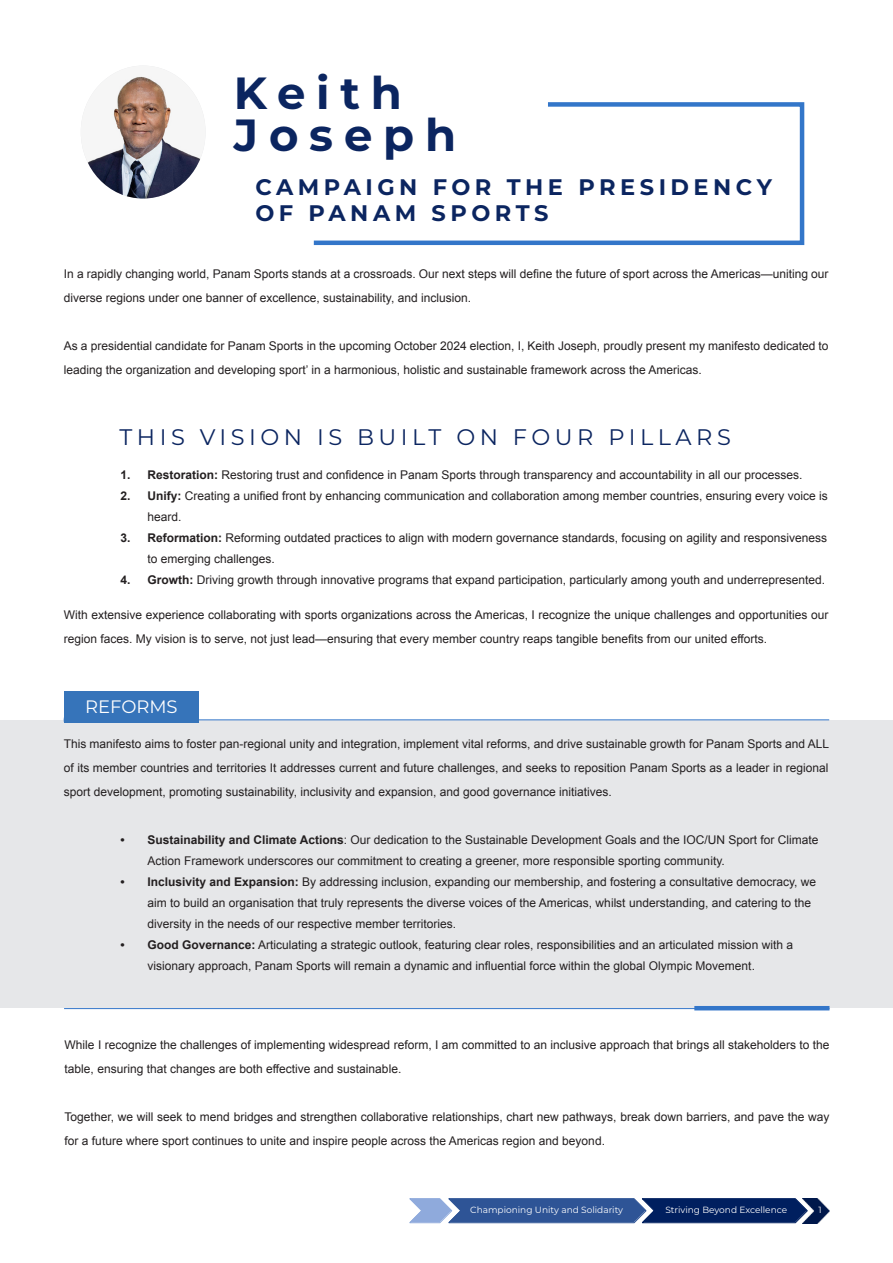
<style>
.page{position:relative;width:893px;height:1263px;background:#fff}
.page>*{position:absolute;margin:0;border:0;box-sizing:border-box;transform-origin:0 0}
.Paragraph_Style_1{font:700 45px/42px "Montserrat";letter-spacing:.24em;color:#0b2560}
.Paragraph_Style_6{font:700 22.5px "Montserrat";letter-spacing:.2em;color:#0b2560}
.Paragraph_Style_6-2{font:22.5px "Montserrat";letter-spacing:.2em;color:#0b2560}
.t1{font:18px "Montserrat";color:#fff}
.Paragraph_Style_7{font:12px/24px "Arial";color:#231f20}
.t2{font:9px "Montserrat";color:#fff}
.s1{font-weight:700}
</style>
<div class="page">
<div style="left:0;top:720px;width:893px;height:288px;background:#e6e7e9"></div>
<svg style="left:313px;top:102px;width:492px;height:144px"></svg>
<img style="left:81px;top:66px;width:125px;height:133px">
<hr style="left:64px;top:718px;width:135px;height:4px;background:#3674ba">
<hr style="left:64px;top:719px;width:765px;height:1px;background:#3376c9">
<hr style="left:694px;top:1006px;width:135px;height:4px;background:#3376c9">
<hr style="left:64px;top:1008px;width:765px;height:1px;background:#3376c9">
<div style="left:65px;top:691px;width:134px;height:31px;background:#3674ba"></div>
<svg style="left:409px;top:1198px;width:393px;height:25px;background:#31518d"></svg>
<img style="left:802px;top:1198px;width:27px;height:25px">
<p class="Paragraph_Style_1" style="left:234px;top:70px;width:224px">Keith<br>Joseph</p>
<p class="Paragraph_Style_6" style="left:255px;top:171px;width:518px">CAMPAIGN FOR THE PRESIDENCY</p>
<p class="Paragraph_Style_6" style="left:255px;top:197px;width:294px">OF PANAM SPORTS</p>
<p class="Paragraph_Style_7" style="left:64px;top:262px;width:766px">In a rapidly changing world, Panam Sports stands at a crossroads. Our next steps will define the future of sport across the Americas—uniting our diverse regions under one banner of excellence, sustainability, and inclusion.</p>
<p class="Paragraph_Style_7" style="left:64px;top:334px;width:766px">As a presidential candidate for Panam Sports in the upcoming October 2024 election, I, Keith Joseph, proudly present my manifesto dedicated to leading the organization and developing sport’ in a harmonious, holistic and sustainable framework across the Americas.</p>
<p class="Paragraph_Style_6-2" style="left:120px;top:421px;width:613px">THIS VISION IS BUILT ON FOUR PILLARS</p>
<p class="Paragraph_Style_7" style="left:120px;top:463px;width:683px"><span class="s1">1. Restoration:</span> Restoring trust and confidence in Panam Sports through transparency and accountability in all our processes.</p>
<p class="Paragraph_Style_7" style="left:147px;top:486px;width:682px;line-height:21px;text-indent:-27px"><span class="s1">2. Unify:</span> Creating a unified front by enhancing communication and collaboration among member countries, ensuring every voice is heard.</p>
<p class="Paragraph_Style_7" style="left:147px;top:528px;width:681px;line-height:21px;text-indent:-27px"><span class="s1">3. Reformation:</span> Reforming outdated practices to align with modern governance standards, focusing on agility and responsiveness to emerging challenges.</p>
<p class="Paragraph_Style_7" style="left:120px;top:568px;width:706px"><span class="s1">4. Growth:</span> Driving growth through innovative programs that expand participation, particularly among youth and underrepresented.</p>
<p class="Paragraph_Style_7" style="left:64px;top:603px;width:766px">With extensive experience collaborating with sports organizations across the Americas, I recognize the unique challenges and opportunities our region faces. My vision is to serve, not just lead—ensuring that every member country reaps tangible benefits from our united efforts.</p>
<p class="t1" style="left:85px;top:694px;width:94px">REFORMS</p>
<p class="Paragraph_Style_7" style="left:64px;top:732px;width:767px;text-align:justify">This manifesto aims to foster pan-regional unity and integration, implement vital reforms, and drive sustainable growth for Panam Sports and ALL of its member countries and territories It addresses current and future challenges, and seeks to reposition Panam Sports as a leader in regional sport development, promoting sustainability, inclusivity and expansion, and good governance initiatives.</p>
<p class="Paragraph_Style_7" style="left:147px;top:829px;width:673px;line-height:21px;text-indent:-27px"><span class="s1">• Sustainability and Climate Actions</span>: Our dedication to the Sustainable Development Goals and the IOC/UN Sport for Climate<br>Action Framework underscores our commitment to creating a greener, more responsible sporting community.</p>
<p class="Paragraph_Style_7" style="left:147px;top:871px;width:670px;line-height:21px;text-indent:-27px"><span class="s1">• Inclusivity and Expansion:</span> By addressing inclusion, expanding our membership, and fostering a consultative democracy, we aim to build an organisation that truly represents the diverse voices of the Americas, whilst understanding, and catering to the diversity in the needs of our respective member territories.</p>
<p class="Paragraph_Style_7" style="left:147px;top:934px;width:647px;line-height:21px;text-indent:-27px"><span class="s1">• Good Governance:</span> Articulating a strategic outlook, featuring clear roles, responsibilities and an articulated mission with a visionary approach, Panam Sports will remain a dynamic and influential force within the global Olympic Movement.</p>
<p class="Paragraph_Style_7" style="left:65px;top:1033px;width:766px">While I recognize the challenges of implementing widespread reform, I am committed to an inclusive approach that brings all stakeholders to the table, ensuring that changes are both effective and sustainable.</p>
<p class="Paragraph_Style_7" style="left:65px;top:1105px;width:766px">Together, we will seek to mend bridges and strengthen collaborative relationships, chart new pathways, break down barriers, and pave the way for a future where sport continues to unite and inspire people across the Americas region and beyond.</p>
<p class="t2" style="left:470px;top:1204px;width:154px">Championing Unity and Solidarity</p>
<p class="t2" style="left:665px;top:1204px;width:123px">Striving Beyond Excellence</p>
<p class="t2" style="left:818px;top:1204px;width:5px">1</p>
</div>
